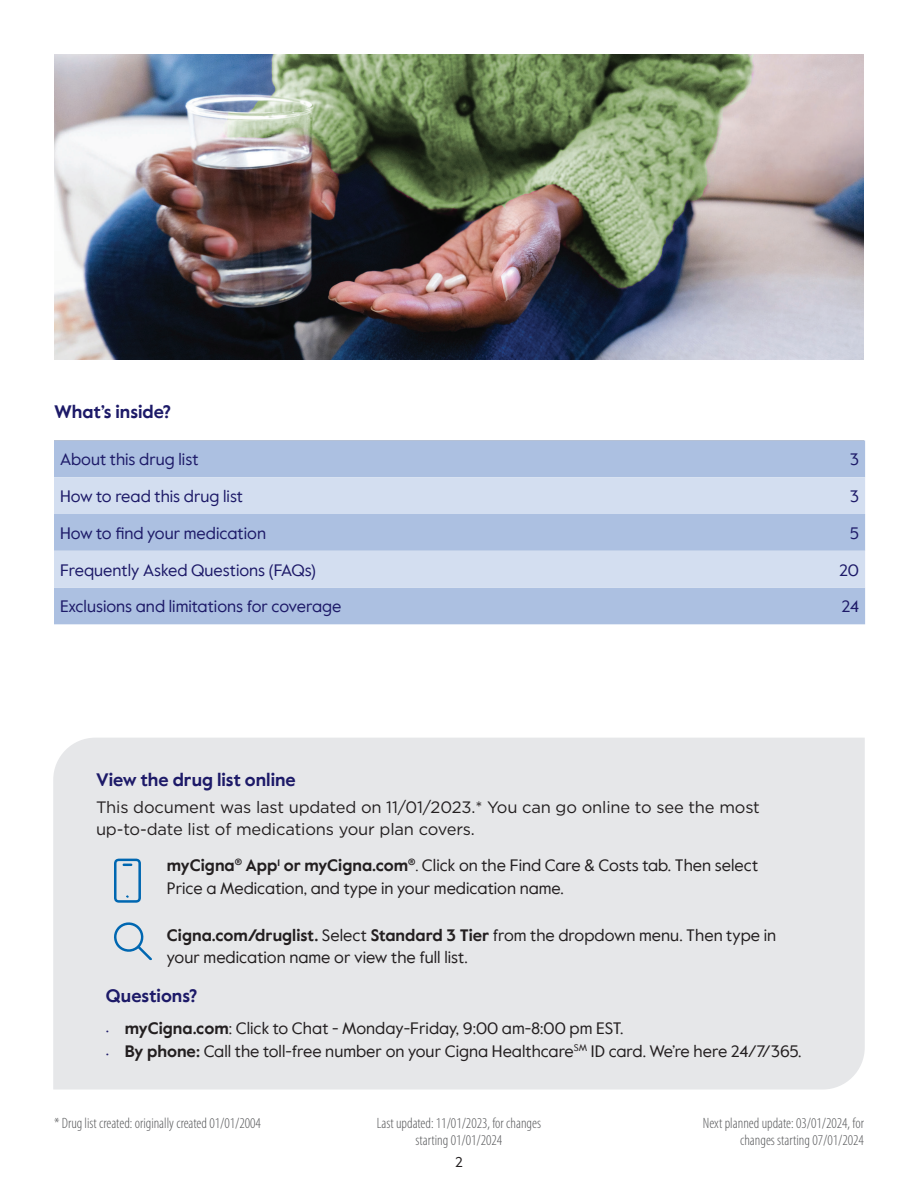
<style>
.page{position:relative;width:918px;height:1188px;background:#fff}
.page>*{position:absolute;margin:0;border:0;box-sizing:border-box;transform-origin:0 0}
.CHC_Sectionhead_body_bold_12_16{font:700 18px "Value Sans Pro";color:#1d1a68}
.CHC_Body_copy_regular_9_5_13{font:16.5px/22.5px "Value Sans Pro";color:#231f20}
.CHC_Bullet_copy_regular_9_5_13{font:16.5px "Value Sans Pro";color:#231f20}
.t1{font:16.5px "Value Sans Pro";color:#1d1a68}
.CHC_Body_copy_regular_9_5_13-2{font:16.5px/22.5px "Gotham";letter-spacing:-.01em;color:#231f20}
.NB-Legal_copy_Cat{font:300 condensed 15px/16.5px "Myriad Pro";color:#57585a;text-align:center}
.t2{font:14.25px "Value Sans Pro";color:#231f20}
.s1{font-weight:700}
.s2{font-size:15px}
.s3{color:#1d1a68}
</style>
<div class="page">
<div style="left:53px;top:738px;width:812px;height:352px;background:#e6e7e9"></div>
<img style="left:54px;top:54px;width:810px;height:306px">
<div style="left:54px;top:440px;width:811px;height:184px;background:#acc0e1"></div>
<svg style="left:54px;top:477px;width:811px;height:111px;background:#c6d4eb"></svg>
<svg style="left:113px;top:921px;width:39px;height:39px;background:#bfd1df"></svg>
<svg style="left:114px;top:859px;width:27px;height:44px"></svg>
<p class="CHC_Sectionhead_body_bold_12_16" style="left:54px;top:401px;width:118px">What’s inside?</p>
<p class="t1" style="left:60px;top:450px;width:140px">About this drug list</p>
<p class="t1" style="left:850px;top:450px;width:11px">3</p>
<p class="t1" style="left:60px;top:486px;width:185px">How to read this drug list</p>
<p class="t1" style="left:850px;top:486px;width:11px">3</p>
<p class="t1" style="left:60px;top:523px;width:208px">How to find your medication</p>
<p class="t1" style="left:850px;top:523px;width:10px">5</p>
<p class="t1" style="left:60px;top:560px;width:258px">Frequently Asked Questions (FAQs)</p>
<p class="t1" style="left:839px;top:560px;width:21px">20</p>
<p class="t1" style="left:60px;top:597px;width:283px">Exclusions and limitations for coverage</p>
<p class="t1" style="left:842px;top:597px;width:19px">24</p>
<p class="CHC_Sectionhead_body_bold_12_16" style="left:96px;top:769px;width:201px">View the drug list online</p>
<p class="CHC_Body_copy_regular_9_5_13-2" style="left:96px;top:795px;width:665px">This document was last updated on 11/01/2023.* You can go online to see the most up-to-date list of medications your plan covers.</p>
<p class="CHC_Body_copy_regular_9_5_13" style="left:167px;top:855px;width:593px"><span class="s1">myCigna</span><sup>®</sup> <span class="s1">App</span><sup>1</sup> <span class="s1">or myCigna.com</span><sup>®</sup><span class="s2">.</span> Click on the Find Care &amp; Costs tab. Then select<br>Price a Medication, and type in your medication name.</p>
<p class="CHC_Body_copy_regular_9_5_13" style="left:167px;top:924px;width:611px"><span class="s1">Cigna.com/druglist.</span> Select <span class="s1">Standard 3 Tier</span> from the dropdown menu. Then type in your medication name or view the full list.</p>
<p class="CHC_Sectionhead_body_bold_12_16" style="left:106px;top:985px;width:93px">Questions?</p>
<p class="CHC_Bullet_copy_regular_9_5_13" style="left:106px;top:1018px;width:519px"><span class="s3">·</span> <span class="s1">myCigna.com</span>: Click to Chat - Monday-Friday, 9:00 am-8:00 pm EST.</p>
<p class="CHC_Bullet_copy_regular_9_5_13" style="left:106px;top:1041px;width:697px"><span class="s3">·</span> <span class="s1">By phone:</span> Call the toll-free number on your Cigna Healthcare<sup>SM</sup> ID card. We’re here 24/7/365.</p>
<p class="NB-Legal_copy_Cat" style="left:54px;top:1115px;width:208px">* Drug list created: originally created 01/01/2004</p>
<p class="NB-Legal_copy_Cat" style="left:377px;top:1115px;width:166px">Last updated: 11/01/2023, for changes starting 01/01/2024</p>
<p class="NB-Legal_copy_Cat" style="left:703px;top:1115px;width:163px;text-align:right">Next planned update: 03/01/2024, for changes starting 07/01/2024</p>
<p class="t2" style="left:455px;top:1153px;width:9px">2</p>
</div>
